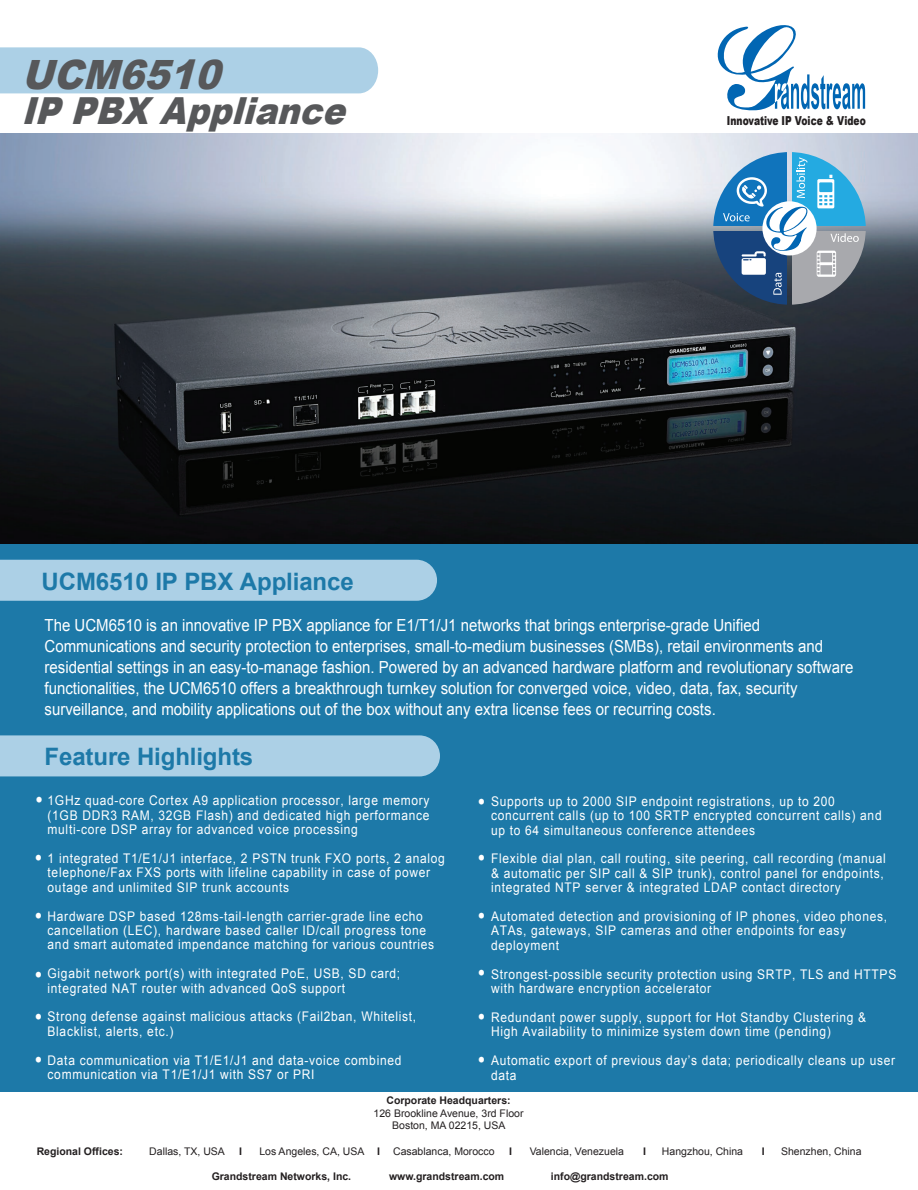
<style>
.page{position:relative;width:918px;height:1190px;background:#fff}
.page>*{position:absolute;margin:0;border:0;box-sizing:border-box;transform-origin:0 0}
.t1{font:italic 900 40.35px "Arial";color:#57585a;scale:.93 1}
.t2{font:italic 900 37.2px "Arial";color:#57585a;scale:.9 1}
.t3{font:700 24px "Arial";letter-spacing:-.005em;color:#1d79a8}
.t4{font:italic 23.25px/43px "Arial";color:#fff;text-align:justify;scale:.9 1}
.t5{font:16.65px/21px "Arial";color:#fff;scale:.9 1}
.t6{font:13.35px/14.4px "Arial";letter-spacing:.055em;color:#fff;scale:.9 1}
.t7{font:900 12.3px "Arial";color:#231f20;scale:.74 1}
.t8{font:10.5px/12.6px "Arial";color:#231f20;text-align:center}
.t9{font:700 10.5px "Arial";color:#231f20}
</style>
<div class="page">
<img style="left:0;top:133px;width:918px;height:411px">
<div style="left:0;top:544px;width:918px;height:546px;background:#1d79a8"></div>
<div style="left:0;top:735px;width:440px;height:41px;background:#acd0e6"></div>
<svg style="left:717px;top:25px;width:148px;height:86px"></svg>
<div style="left:0;top:559px;width:437px;height:41px;background:#acd0e6"></div>
<svg style="left:713px;top:152px;width:74px;height:74px"></svg>
<svg style="left:792px;top:152px;width:74px;height:74px;background:#5bb6df"></svg>
<svg style="left:713px;top:231px;width:74px;height:73px"></svg>
<svg style="left:792px;top:231px;width:74px;height:73px;background:#7f8389"></svg>
<div style="left:762px;top:201px;width:54px;height:54px;background:#fff;border-radius:50%"></div>
<svg style="left:817px;top:175px;width:17px;height:33px"></svg>
<svg style="left:817px;top:250px;width:19px;height:27px"></svg>
<svg style="left:830px;top:233px;width:29px;height:9px"></svg>
<svg style="left:723px;top:157px;width:84px;height:137px"></svg>
<div style="left:0;top:47px;width:378px;height:46px;background:#acd0e6"></div>
<h1 class="t1" style="left:21px;top:45px;width:231px">UCM6510</h1>
<h2 class="t2" style="left:21px;top:84px;width:375px">IPPBX Appliance</h2>
<h3 class="t3" style="left:42px;top:564px;width:313px">UCM6510 IP PBX Appliance</h3>
<p class="t7" style="left:727px;top:111px;width:189px">Innovative IP Voice &amp; Video</p>
<p class="t5" style="left:45px;top:614px;width:900px">The UCM6510 is an innovative IP PBX appliance for E1/T1/J1 networks that brings enterprise-grade Unified Communications and security protection to enterprises, small-to-medium businesses (SMBs), retail environments and residential settings in an easy-to-manage fashion. Powered by an advanced hardware platform and revolutionary software functionalities, the UCM6510 offers a breakthrough turnkey solution for converged voice, video, data, fax, security surveillance, and mobility applications out of the box without any extra license fees or recurring costs.</p>
<h3 class="t3" style="left:45px;top:739px;width:210px">Feature Highlights</h3>
<p class="t6" style="left:48px;top:793px;width:426px;text-align:justify">1GHz quad-core Cortex A9 application processor, large memory (1GB DDR3 RAM, 32GB Flash) and dedicated high performance multi-core DSP array for advanced voice processing</p>
<p class="t6" style="left:48px;top:850px;width:443px">1 integrated T1/E1/J1 interface, 2 PSTN trunk FXO ports, 2 analog telephone/Fax FXS ports with lifeline capability in case of power outage and unlimited SIP trunk accounts</p>
<p class="t6" style="left:48px;top:908px;width:431px">Hardware DSP based 128ms-tail-length carrier-grade line echo cancellation (LEC), hardware based caller ID/call progress tone and smart automated impendance matching for various countries</p>
<p class="t6" style="left:48px;top:965px;width:393px">Gigabit network port(s) with integrated PoE, USB, SD card; integrated NAT router with advanced QoS support</p>
<p class="t6" style="left:48px;top:1009px;width:411px">Strong defense against malicious attacks (Fail2ban, Whitelist,<br>Blacklist, alerts, etc.)</p>
<p class="t6" style="left:48px;top:1052px;width:395px">Data communication via T1/E1/J1 and data-voice combined communication via T1/E1/J1 with SS7 or PRI</p>
<p class="t6" style="left:491px;top:793px;width:435px">Supports up to 2000 SIP endpoint registrations, up to 200 concurrent calls (up to 100 SRTP encrypted concurrent calls) and up to 64 simultaneous conference attendees</p>
<p class="t6" style="left:491px;top:851px;width:440px">Flexible dial plan, call routing, site peering, call recording (manual &amp; automatic per SIP call &amp; SIP trunk), control panel for endpoints, integrated NTP server &amp; integrated LDAP contact directory</p>
<p class="t6" style="left:491px;top:908px;width:441px">Automated detection and provisioning of IP phones, video phones,<br>ATAs, gateways, SIP cameras and other endpoints for easy deployment</p>
<p class="t6" style="left:491px;top:966px;width:452px">Strongest-possible security protection using SRTP, TLS and HTTPS with hardware encryption accelerator</p>
<p class="t6" style="left:491px;top:1009px;width:418px">Redundant power supply, support for Hot Standby Clustering &amp;<br>High Availability to minimize system down time (pending)</p>
<p class="t6" style="left:491px;top:1052px;width:450px">Automatic export of previous day’s data; periodically cleans up user data</p>
<h3 class="t4" style="left:35px;top:778px;width:10px">•</h3>
<h3 class="t4" style="left:478px;top:780px;width:10px">•</h3>
<h3 class="t4" style="left:35px;top:836px;width:10px">•</h3>
<h3 class="t4" style="left:478px;top:836px;width:10px">•</h3>
<h3 class="t4" style="left:478px;top:894px;width:10px">•</h3>
<h3 class="t4" style="left:35px;top:894px;width:10px">•</h3>
<h3 class="t4" style="left:35px;top:952px;width:10px">•</h3>
<h3 class="t4" style="left:478px;top:951px;width:10px">• • •</h3>
<p class="t9" style="left:386px;top:1092px;width:126px">Corporate Headquarters:</p>
<p class="t8" style="left:374px;top:1106px;width:151px">126 Brookline Avenue, 3rd Floor<br>Boston, MA 02215, USA</p>
<p class="t9" style="left:37px;top:1143px;width:88px">Regional Offices:</p>
<p class="t8" style="left:149px;top:1144px;width:77px">Dallas, TX, USA</p>
<p class="t8" style="left:259px;top:1144px;width:107px">Los Angeles, CA, USA</p>
<p class="t8" style="left:393px;top:1144px;width:103px">Casablanca, Morocco</p>
<p class="t8" style="left:530px;top:1144px;width:96px">Valencia, Venezuela</p>
<p class="t8" style="left:662px;top:1144px;width:83px">Hangzhou, China</p>
<p class="t8" style="left:781px;top:1144px;width:82px">Shenzhen, China</p>
<p class="t9" style="left:212px;top:1168px;width:141px">Grandstream Networks, Inc.</p>
<p class="t9" style="left:389px;top:1168px;width:117px">www.grandstream.com</p>
<p class="t9" style="left:551px;top:1168px;width:119px">info@grandstream.com</p>
<h3 class="t4" style="left:35px;top:994px;width:10px;line-height:43.5px">• •</h3>
<p class="t9" style="left:239px;top:1143px;width:4px">I</p>
<p class="t9" style="left:377px;top:1143px;width:4px">I</p>
<p class="t9" style="left:509px;top:1143px;width:4px">I</p>
<p class="t9" style="left:643px;top:1143px;width:4px">I</p>
<p class="t9" style="left:762px;top:1143px;width:4px">I</p>
</div>
